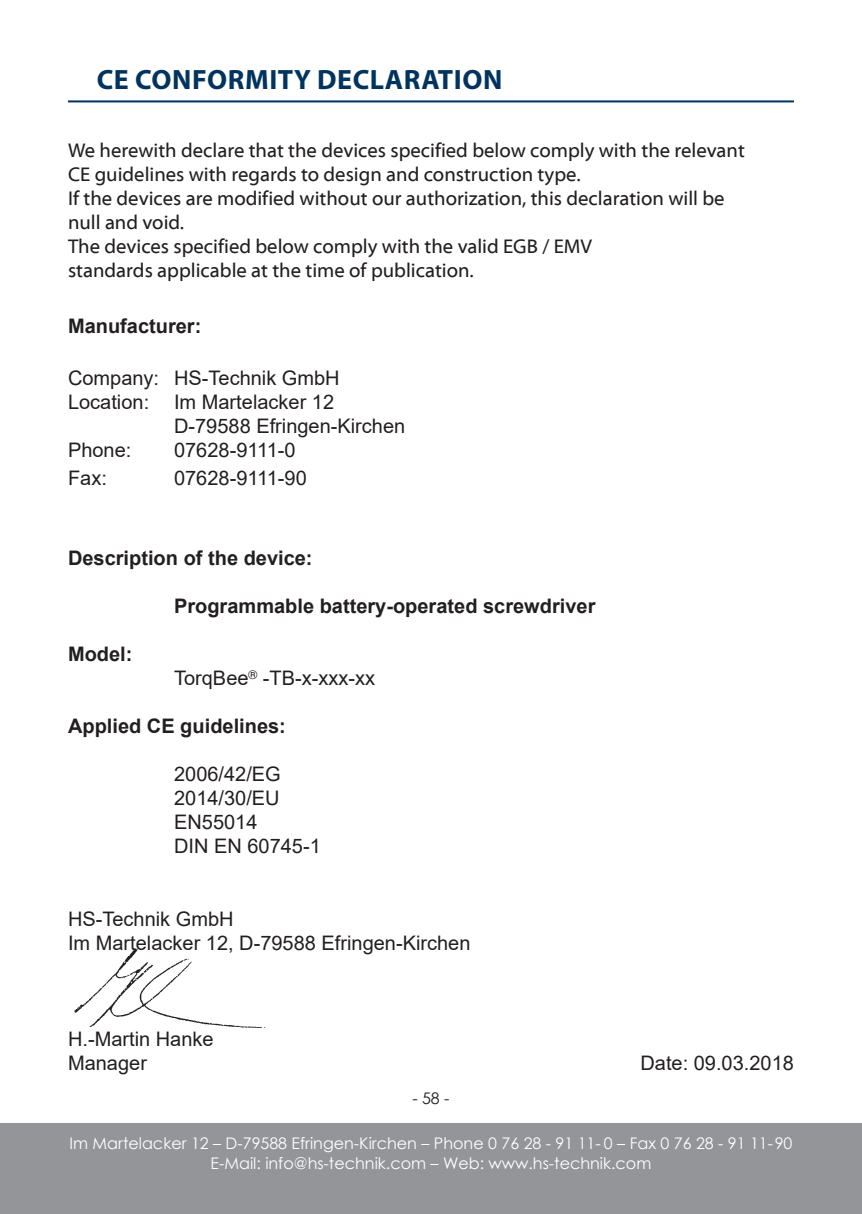
<style>
.page{position:relative;width:862px;height:1214px;background:#fff}
.page>*{position:absolute;margin:0;border:0;box-sizing:border-box;transform-origin:0 0}
.t1{font:700 28px "Myriad Pro";letter-spacing:.02em;color:#00345e}
.t2{font:20px/24px "Myriad Web Pro";color:#231f20}
.t3{font:20px/24px "Arial";color:#231f20}
.t4{font:700 20px "Arial";color:#231f20}
.t5{font:16px/20px "Century Gothic";color:#fff;text-align:center}
.t6{font:16px "Century Gothic";color:#231f20}
</style>
<div class="page">
<div style="left:0;top:1123px;width:862px;height:90px;background:#939598"></div>
<img style="left:74px;top:948px;width:192px;height:80px">
<hr style="left:68px;top:100px;width:726px;height:2px;background:#00345e">
<h1 class="t1" style="left:97px;top:61px;width:407px">CE CONFORMITY DECLARATION</h1>
<p class="t2" style="left:68px;top:139px;width:678px">We herewith declare that the devices specified below comply with the relevant CE guidelines with regards to design and construction type.<br>If the devices are modified without our authorization, this declaration will be null and void.<br>The devices specified below comply with the valid EGB / EMV<br>standards applicable at the time of publication.</p>
<p class="t4" style="left:68px;top:312px;width:135px">Manufacturer:</p>
<p class="t3" style="left:68px;top:366px;width:273px">Company: HS-Technik GmbH</p>
<p class="t3" style="left:68px;top:390px;width:268px">Location: Im Martelacker 12</p>
<p class="t3" style="left:174px;top:414px;width:233px">D-79588 Efringen-Kirchen</p>
<p class="t3" style="left:68px;top:438px;width:65px">Phone:</p>
<p class="t3" style="left:174px;top:438px;width:123px">07628-9111-0</p>
<p class="t3" style="left:68px;top:466px;width:40px">Fax:</p>
<p class="t3" style="left:174px;top:466px;width:134px">07628-9111-90</p>
<p class="t4" style="left:68px;top:544px;width:246px">Description of the device:</p>
<p class="t4" style="left:174px;top:592px;width:423px">Programmable battery-operated screwdriver</p>
<p class="t4" style="left:68px;top:640px;width:66px">Model:</p>
<p class="t3" style="left:174px;top:666px;width:202px">TorqBee<sup>®</sup> -TB-x-xxx-xx</p>
<p class="t4" style="left:68px;top:712px;width:219px">Applied CE guidelines:</p>
<p class="t3" style="left:174px;top:762px;width:148px">2006/42/EG<br>2014/30/EU<br>EN55014<br>DIN EN 60745-1</p>
<p class="t3" style="left:68px;top:906px;width:404px">HS-Technik GmbH<br>Im Martelacker 12, D-79588 Efringen-Kirchen</p>
<p class="t3" style="left:68px;top:1026px;width:147px">H.-Martin Hanke<br>Manager</p>
<p class="t6" style="left:412px;top:1087px;width:39px">- 58 -</p>
<p class="t3" style="left:640px;top:1050px;width:155px">Date: 09.03.2018</p>
<p class="t5" style="left:69px;top:1132px;width:724px">Im Martelacker 12 – D-79588 Efringen-Kirchen – Phone 0 76 28 - 91 11- 0 – Fax 0 76 28 - 91 11-90<br>E-Mail: info@hs-technik.com – Web: www.hs-technik.com</p>
</div>
